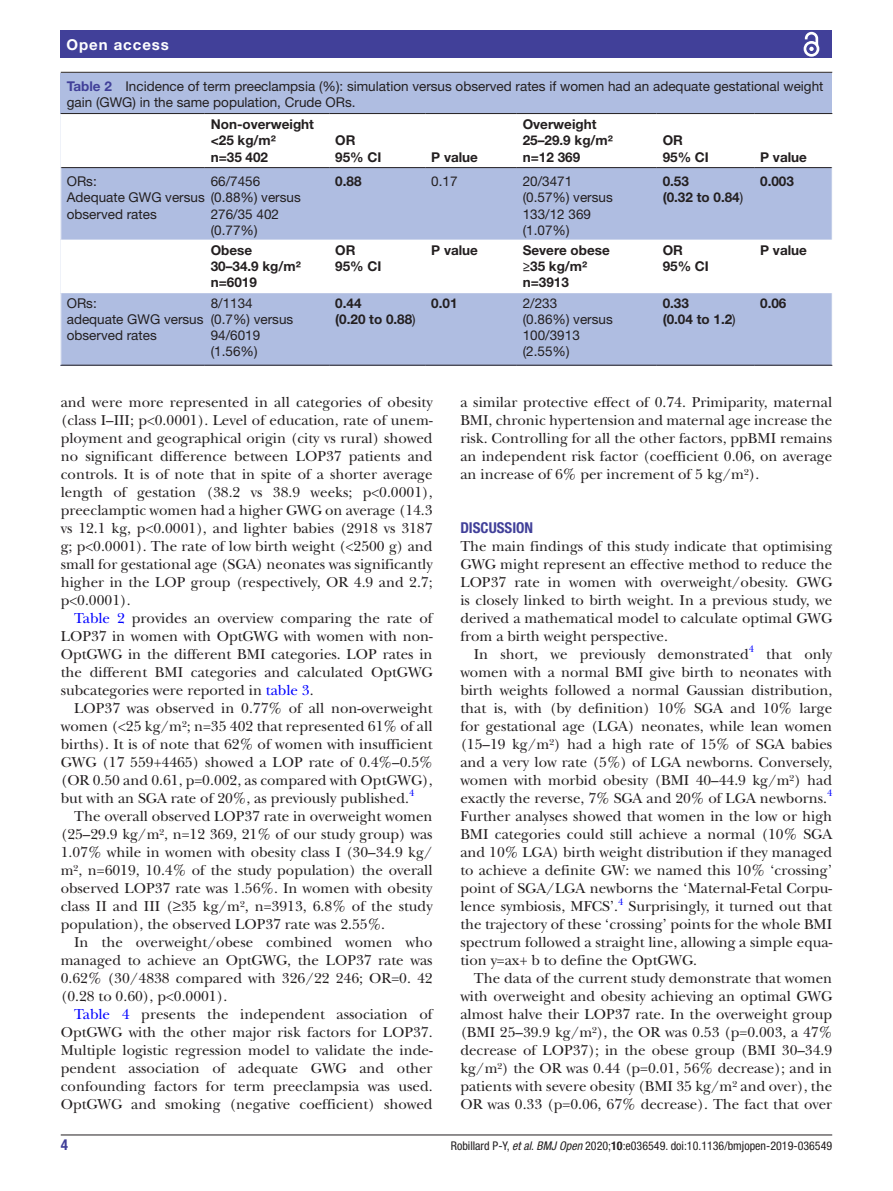
<style>
.page{position:relative;width:893px;height:1191px;background:#fff}
.page>*{position:absolute;margin:0;border:0;box-sizing:border-box;transform-origin:0 0}
.t1{font:15px/18px "New Baskerville";color:#231f20;text-align:justify}
.t2{font:700 condensed 15px "Helvetica Neue LT Std";color:#414099}
.t3{font:700 15px "Helvetica Neue LT Std";letter-spacing:.065em;color:#fff}
.t4{font:13.5px/16.2px "Helvetica Neue LT Std";color:#231f20}
.t5{font:700 13.5px/16.2px "Helvetica Neue LT Std";color:#231f20}
.t6{font:condensed 12px "Helvetica Neue LT Std";color:#231f20}
.t7{font:9.9px "New Baskerville";color:#00f}
.s1{font-weight:700;color:#414099}
.s2{font-weight:400}
.s3{color:#00f}
.s4{font-style:italic}
.s5{font-weight:700}
</style>
<div class="page">
<hr style="left:61px;top:1134px;width:771px;height:1px;background:#231f20">
<div style="left:61px;top:31px;width:771px;height:27px;background:#414099"></div>
<svg style="left:803px;top:31px;width:17px;height:26px"></svg>
<div style="left:61px;top:73px;width:771px;height:292px;background:#afbde1"></div>
<hr style="left:61px;top:72px;width:771px;height:1px;background:#231f20">
<div style="left:61px;top:114px;width:771px;height:53px;background:#fff"></div>
<svg style="left:61px;top:168px;width:771px;height:197px"></svg>
<hr style="left:61px;top:113px;width:144px;height:1px;background:#231f20">
<hr style="left:61px;top:167px;width:144px;height:1px;background:#231f20">
<hr style="left:205px;top:113px;width:124px;height:1px;background:#231f20">
<hr style="left:205px;top:167px;width:124px;height:1px;background:#231f20">
<hr style="left:329px;top:113px;width:96px;height:1px;background:#231f20">
<hr style="left:329px;top:167px;width:96px;height:1px;background:#231f20">
<hr style="left:425px;top:113px;width:92px;height:1px;background:#231f20">
<hr style="left:425px;top:167px;width:92px;height:1px;background:#231f20">
<hr style="left:517px;top:113px;width:140px;height:1px;background:#231f20">
<hr style="left:517px;top:167px;width:140px;height:1px;background:#231f20">
<hr style="left:657px;top:113px;width:97px;height:1px;background:#231f20">
<hr style="left:657px;top:167px;width:97px;height:1px;background:#231f20">
<hr style="left:754px;top:113px;width:78px;height:1px;background:#231f20">
<hr style="left:754px;top:167px;width:78px;height:1px;background:#231f20">
<hr style="left:61px;top:365px;width:144px;height:1px;background:#231f20">
<hr style="left:205px;top:365px;width:124px;height:1px;background:#231f20">
<hr style="left:329px;top:365px;width:96px;height:1px;background:#231f20">
<hr style="left:425px;top:365px;width:92px;height:1px;background:#231f20">
<hr style="left:517px;top:365px;width:140px;height:1px;background:#231f20">
<hr style="left:657px;top:365px;width:97px;height:1px;background:#231f20">
<hr style="left:754px;top:365px;width:78px;height:1px;background:#231f20">
<p class="t3" style="left:66px;top:35px;width:104px">Open access</p>
<p class="t4" style="left:67px;top:77px;width:758px"><span class="s1">Table 2</span> Incidence of term preeclampsia (%): simulation versus observed rates if women had an adequate gestational weight gain (GWG) in the same population, Crude ORs.</p>
<p class="t5" style="left:211px;top:116px;width:105px">Non-overweight &lt;25 kg/m²<br>n=35 402</p>
<p class="t5" style="left:523px;top:116px;width:92px">Overweight<br>25–29.9 kg/m² n=12 369</p>
<p class="t5" style="left:335px;top:132px;width:48px">OR<br>95% CI</p>
<p class="t5" style="left:663px;top:132px;width:48px">OR<br>95% CI</p>
<p class="t5" style="left:431px;top:148px;width:48px">P value</p>
<p class="t5" style="left:760px;top:148px;width:48px">P value</p>
<p class="t4" style="left:67px;top:173px;width:236px">ORs:<br>Adequate GWG versus (0.88%) versus observed rates</p>
<p class="t4" style="left:211px;top:173px;width:51px">66/7456</p>
<p class="t4" style="left:211px;top:206px;width:70px">276/35 402 (0.77%)</p>
<p class="t5" style="left:335px;top:173px;width:28px">0.88</p>
<p class="t4" style="left:431px;top:173px;width:28px">0.17</p>
<p class="t4" style="left:523px;top:173px;width:92px">20/3471 (0.57%) versus<br>133/12 369 (1.07%)</p>
<p class="t5" style="left:663px;top:173px;width:82px">0.53<br>(0.32 to 0.84<span class="s2">)</span></p>
<p class="t5" style="left:760px;top:173px;width:35px">0.003</p>
<p class="t5" style="left:211px;top:242px;width:92px">Obese<br>30–34.9 kg/m² n=6019</p>
<p class="t5" style="left:335px;top:242px;width:48px">OR<br>95% CI</p>
<p class="t5" style="left:431px;top:242px;width:48px">P value</p>
<p class="t5" style="left:523px;top:242px;width:89px">Severe obese ≥35 kg/m² n=3913</p>
<p class="t5" style="left:663px;top:242px;width:48px">OR<br>95% CI</p>
<p class="t5" style="left:760px;top:242px;width:48px">P value</p>
<p class="t4" style="left:67px;top:294px;width:138px">ORs:<br>adequate GWG versus observed rates</p>
<p class="t4" style="left:211px;top:294px;width:84px">8/1134 (0.7%) versus<br>94/6019 (1.56%)</p>
<p class="t5" style="left:335px;top:294px;width:82px">0.44<br>(0.20 to 0.88<span class="s2">)</span></p>
<p class="t5" style="left:431px;top:294px;width:28px">0.01</p>
<p class="t4" style="left:523px;top:294px;width:92px">2/233<br>(0.86%) versus<br>100/3913 (2.55%)</p>
<p class="t5" style="left:663px;top:294px;width:75px">0.33<br>(0.04 to 1.2<span class="s2">)</span></p>
<p class="t5" style="left:760px;top:294px;width:28px">0.06</p>
<p class="t1" style="left:61px;top:393px;width:373px">and were more represented in all categories of obesity (class I–III; p&lt;0.0001). Level of education, rate of unem&shy;ployment and geographical origin (city vs rural) showed no significant difference between LOP37 patients and controls. It is of note that in spite of a shorter average length of gestation (38.2 vs 38.9 weeks; p&lt;0.0001), preeclamptic women had a higher GWG on average (14.3 vs 12.1 kg, p&lt;0.0001), and lighter babies (2918 vs 3187 g; p&lt;0.0001). The rate of low birth weight (&lt;2500 g) and small for gestational age (SGA) neonates was significantly higher in the LOP group (respectively, OR 4.9 and 2.7; p&lt;0.0001).</p>
<p class="t1" style="left:61px;top:609px;width:373px;text-indent:14px"><span class="s3">Table 2</span> provides an overview comparing the rate of LOP37 in women with OptGWG with women with non-OptGWG in the different BMI categories. LOP rates in the different BMI categories and calculated OptGWG subcategories were reported in <span class="s3">table 3</span>.</p>
<p class="t1" style="left:61px;top:699px;width:373px;text-indent:14px">LOP37 was observed in 0.77% of all non-overweight women (&lt;25 kg/m²; n=35 402 that represented 61% of all births). It is of note that 62% of women with insufficient GWG (17 559+4465) showed a LOP rate of 0.4%–0.5% (OR 0.50 and 0.61, p=0.002, as compared with OptGWG), but with an SGA rate of 20%, as previously published.</p>
<p class="t7" style="left:409px;top:787px;width:7px">4</p>
<p class="t1" style="left:61px;top:807px;width:373px;text-indent:14px">The overall observed LOP37 rate in overweight women (25–29.9 kg/m², n=12 369, 21% of our study group) was 1.07% while in women with obesity class I (30–34.9 kg/ m², n=6019, 10.4% of the study population) the overall observed LOP37 rate was 1.56%. In women with obesity class II and III (≥35 kg/m², n=3913, 6.8% of the study population), the observed LOP37 rate was 2.55%.</p>
<p class="t1" style="left:61px;top:933px;width:373px;text-indent:14px">In the overweight/obese combined women who managed to achieve an OptGWG, the LOP37 rate was 0.62% (30/4838 compared with 326/22 246; OR=0. 42 (0.28 to 0.60), p&lt;0.0001).</p>
<p class="t1" style="left:61px;top:1005px;width:373px;text-indent:14px"><span class="s3">Table 4</span> presents the independent association of OptGWG with the other major risk factors for LOP37.<br>Multiple logistic regression model to validate the inde&shy;pendent association of adequate GWG and other confounding factors for term preeclampsia was used.<br>OptGWG and smoking (negative coefficient) showed</p>
<p class="t1" style="left:460px;top:393px;width:373px">a similar protective effect of 0.74. Primiparity, maternal BMI, chronic hypertension and maternal age increase the risk. Controlling for all the other factors, ppBMI remains an independent risk factor (coefficient 0.06, on average an increase of 6% per increment of 5 kg/m²).</p>
<p class="t2" style="left:460px;top:519px;width:74px">DISCUSSION</p>
<p class="t1" style="left:460px;top:537px;width:373px">The main findings of this study indicate that optimising</p>
<p class="t1" style="left:460px;top:555px;width:373px">GWG might represent an effective method to reduce the</p>
<p class="t1" style="left:460px;top:573px;width:373px">LOP37 rate in women with overweight/obesity. GWG</p>
<p class="t1" style="left:460px;top:591px;width:373px">is closely linked to birth weight. In a previous study, we</p>
<p class="t1" style="left:460px;top:609px;width:373px">derived a mathematical model to calculate optimal GWG</p>
<p class="t1" style="left:460px;top:627px;width:209px">from a birth weight perspective.</p>
<p class="t1" style="left:474px;top:645px;width:276px">In short, we previously demonstrated</p>
<p class="t7" style="left:749px;top:643px;width:7px">4</p>
<p class="t1" style="left:460px;top:645px;width:373px;text-indent:306px">that only women with a normal BMI give birth to neonates with birth weights followed a normal Gaussian distribution, that is, with (by definition) 10% SGA and 10% large for gestational age (LGA) neonates, while lean women (15–19 kg/m²) had a high rate of 15% of SGA babies and a very low rate (5%) of LGA newborns. Conversely, women with morbid obesity (BMI 40–44.9 kg/m²) had exactly the reverse, 7% SGA and 20% of LGA newborns.</p>
<p class="t7" style="left:827px;top:787px;width:7px">4</p>
<p class="t1" style="left:460px;top:807px;width:373px">Further analyses showed that women in the low or high BMI categories could still achieve a normal (10% SGA and 10% LGA) birth weight distribution if they managed to achieve a definite GW: we named this 10% ‘crossing’ point of SGA/LGA newborns the ‘Maternal-Fetal Corpu&shy;lence symbiosis, MFCS’.</p>
<p class="t7" style="left:618px;top:895px;width:7px">4</p>
<p class="t1" style="left:460px;top:897px;width:373px;text-indent:168px">Surprisingly, it turned out that the trajectory of these ‘crossing’ points for the whole BMI spectrum followed a straight line, allowing a simple equa&shy;tion y=ax+ b to define the OptGWG.</p>
<p class="t1" style="left:460px;top:969px;width:373px;text-indent:14px">The data of the current study demonstrate that women with overweight and obesity achieving an optimal GWG almost halve their LOP37 rate. In the overweight group (BMI 25–39.9 kg/m²), the OR was 0.53 (p=0.003, a 47% decrease of LOP37); in the obese group (BMI 30–34.9 kg/m²) the OR was 0.44 (p=0.01, 56% decrease); and in patients with severe obesity (BMI 35 kg/m² and over), the OR was 0.33 (p=0.06, 67% decrease). The fact that over</p>
<p class="t2" style="left:61px;top:1135px;width:9px">4</p>
<p class="t6" style="left:451px;top:1138px;width:383px">Robillard P-Y, <span class="s4">et al</span>. <span class="s4">BMJ Open</span> 2020;<span class="s5">10</span>:e036549. doi:10.1136/bmjopen-2019-036549</p>
</div>
